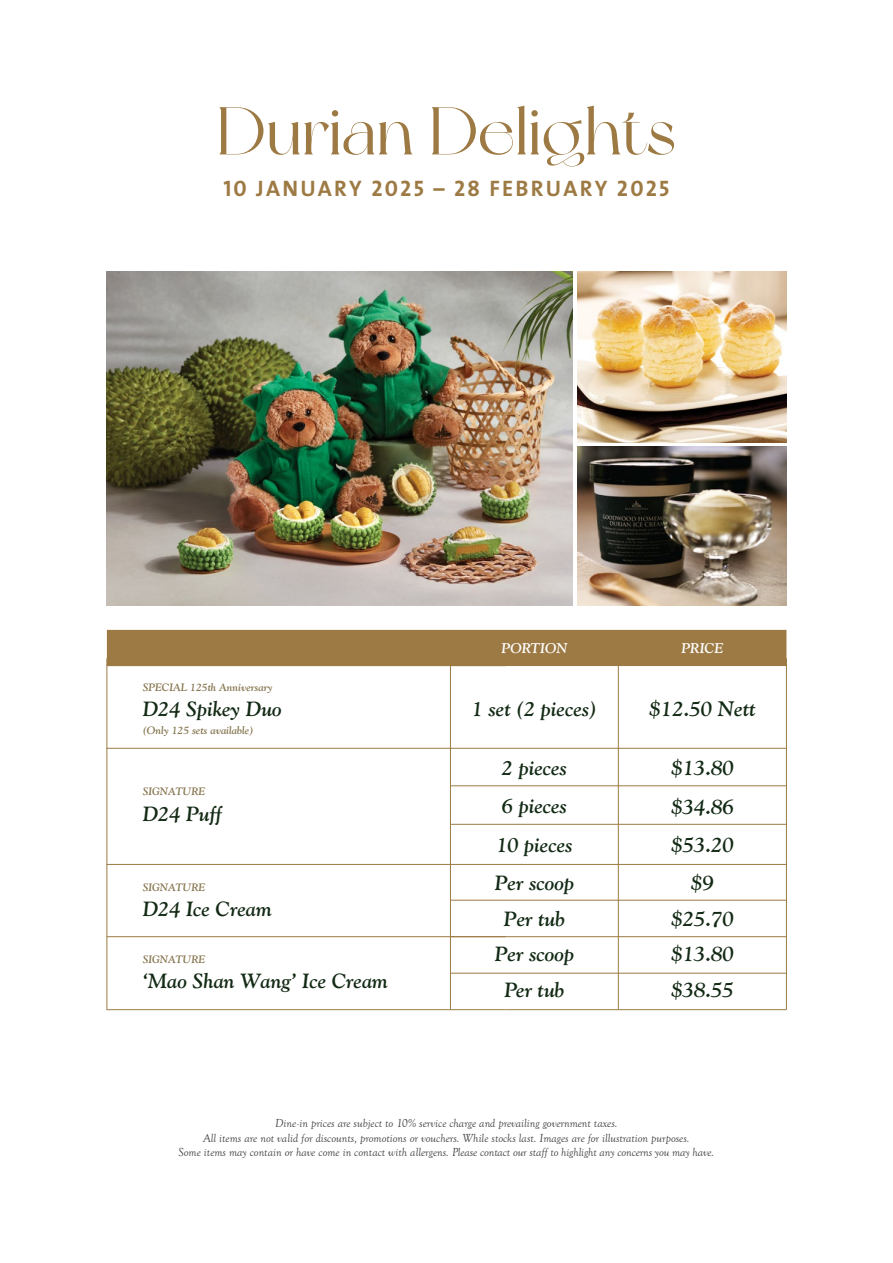
<style>
.page{position:relative;width:893px;height:1263px;background:#fff}
.page>*{position:absolute;margin:0;border:0;box-sizing:border-box;transform-origin:0 0}
.t1{font:67.5px "New York";color:#9d7a44}
.t2{font:22.5px "The Sans Bold Caps Bd Caps";letter-spacing:.1em;color:#9d7a44}
.t3{font:italic 700 21px "Goudy Old Style BT";color:#132a15}
.t4{font:italic 700 20.55px "Goudy Old Style BT";color:#132a15}
.t5{font:italic 700 14.1px "Goudy Old Style BT";color:#fff}
.t6{font:italic 12px/14.4px "Goudy Old Style T";color:#414042;text-align:center}
.t7{font:italic 700 10.8px "Goudy Old Style BT";color:#85754e}
</style>
<div class="page">
<div style="left:107px;top:630px;width:679px;height:34px;background:#9d7a44"></div>
<hr style="left:107px;top:665px;width:398px;height:1px;background:#9d7a44">
<hr style="left:450px;top:665px;width:168px;height:1px;background:#9d7a44">
<hr style="left:618px;top:665px;width:169px;height:1px;background:#9d7a44">
<hr style="left:107px;top:864px;width:679px;height:1px;background:#9d7a44">
<hr style="left:107px;top:748px;width:679px;height:1px;background:#9d7a44">
<hr style="left:450px;top:900px;width:168px;height:1px;background:#9d7a44">
<hr style="left:618px;top:900px;width:169px;height:1px;background:#9d7a44">
<hr style="left:107px;top:936px;width:398px;height:1px;background:#9d7a44">
<hr style="left:450px;top:936px;width:168px;height:1px;background:#9d7a44">
<hr style="left:618px;top:936px;width:169px;height:1px;background:#9d7a44">
<hr style="left:450px;top:973px;width:168px;height:1px;background:#9d7a44">
<hr style="left:618px;top:973px;width:169px;height:1px;background:#9d7a44">
<hr style="left:107px;top:1009px;width:398px;height:1px;background:#9d7a44">
<hr style="left:505px;top:1009px;width:141px;height:1px;background:#9d7a44">
<hr style="left:646px;top:1009px;width:141px;height:1px;background:#9d7a44">
<hr style="left:107px;top:658px;width:1px;height:352px;background:#9d7a44">
<hr style="left:450px;top:657px;width:1px;height:353px;background:#9d7a44">
<hr style="left:786px;top:658px;width:1px;height:352px;background:#9d7a44">
<hr style="left:450px;top:785px;width:168px;height:1px;background:#9d7a44">
<hr style="left:618px;top:785px;width:169px;height:1px;background:#9d7a44">
<hr style="left:450px;top:824px;width:168px;height:1px;background:#9d7a44">
<hr style="left:618px;top:824px;width:169px;height:1px;background:#9d7a44">
<hr style="left:107px;top:664px;width:679px;height:1px;background:#9d7a44">
<hr style="left:618px;top:657px;width:1px;height:353px;background:#9d7a44">
<img style="left:577px;top:272px;width:210px;height:170px">
<img style="left:107px;top:272px;width:466px;height:333px">
<img style="left:577px;top:446px;width:210px;height:159px">
<h1 class="t1" style="left:217px;top:90px;width:461px">Durian Delights</h1>
<h2 class="t2" style="left:223px;top:169px;width:448px">10 JANUARY 2025 – 28 FEBRUARY 2025</h2>
<p class="t5" style="left:502px;top:639px;width:67px">PORTION</p>
<p class="t5" style="left:681px;top:639px;width:43px">PRICE</p>
<p class="t7" style="left:143px;top:680px;width:131px">SPECIAL 125th Anniversary</p>
<p class="t7" style="left:143px;top:724px;width:112px">(Only 125 sets available)</p>
<h3 class="t4" style="left:143px;top:696px;width:141px">D24 Spikey Duo</h3>
<h3 class="t4" style="left:472px;top:696px;width:127px">1 set (2 pieces)</h3>
<h3 class="t3" style="left:650px;top:696px;width:108px">$12.50 Nett</h3>
<p class="t7" style="left:143px;top:785px;width:64px">SIGNATURE</p>
<h3 class="t4" style="left:143px;top:801px;width:81px">D24 Puff</h3>
<p class="t7" style="left:143px;top:880px;width:64px">SIGNATURE</p>
<h3 class="t4" style="left:143px;top:896px;width:131px">D24 Ice Cream</h3>
<p class="t7" style="left:143px;top:953px;width:64px">SIGNATURE</p>
<h3 class="t4" style="left:143px;top:968px;width:247px">‘Mao Shan Wang’ Ice Cream</h3>
<h3 class="t4" style="left:502px;top:755px;width:67px">2 pieces</h3>
<h3 class="t3" style="left:671px;top:755px;width:64px">$13.80</h3>
<h3 class="t4" style="left:502px;top:793px;width:67px">6 pieces</h3>
<h3 class="t3" style="left:671px;top:793px;width:64px">$34.86</h3>
<h3 class="t4" style="left:496px;top:832px;width:78px">10 pieces</h3>
<h3 class="t3" style="left:671px;top:832px;width:64px">$53.20</h3>
<h3 class="t4" style="left:495px;top:870px;width:81px">Per scoop</h3>
<h3 class="t3" style="left:691px;top:869px;width:24px">$9</h3>
<h3 class="t4" style="left:504px;top:906px;width:63px">Per tub</h3>
<h3 class="t3" style="left:671px;top:905px;width:64px">$25.70</h3>
<h3 class="t4" style="left:495px;top:942px;width:81px">Per scoop</h3>
<h3 class="t3" style="left:671px;top:941px;width:64px">$13.80</h3>
<h3 class="t4" style="left:504px;top:977px;width:61px">Per tub</h3>
<h3 class="t3" style="left:671px;top:977px;width:64px">$38.55</h3>
<p class="t6" style="left:179px;top:1116px;width:537px">Dine-in prices are subject to 10% service charge and prevailing government taxes.<br>All items are not valid for discounts, promotions or vouchers. While stocks last. Images are for illustration purposes.<br>Some items may contain or have come in contact with allergens. Please contact our staff to highlight any concerns you may have.</p>
</div>
